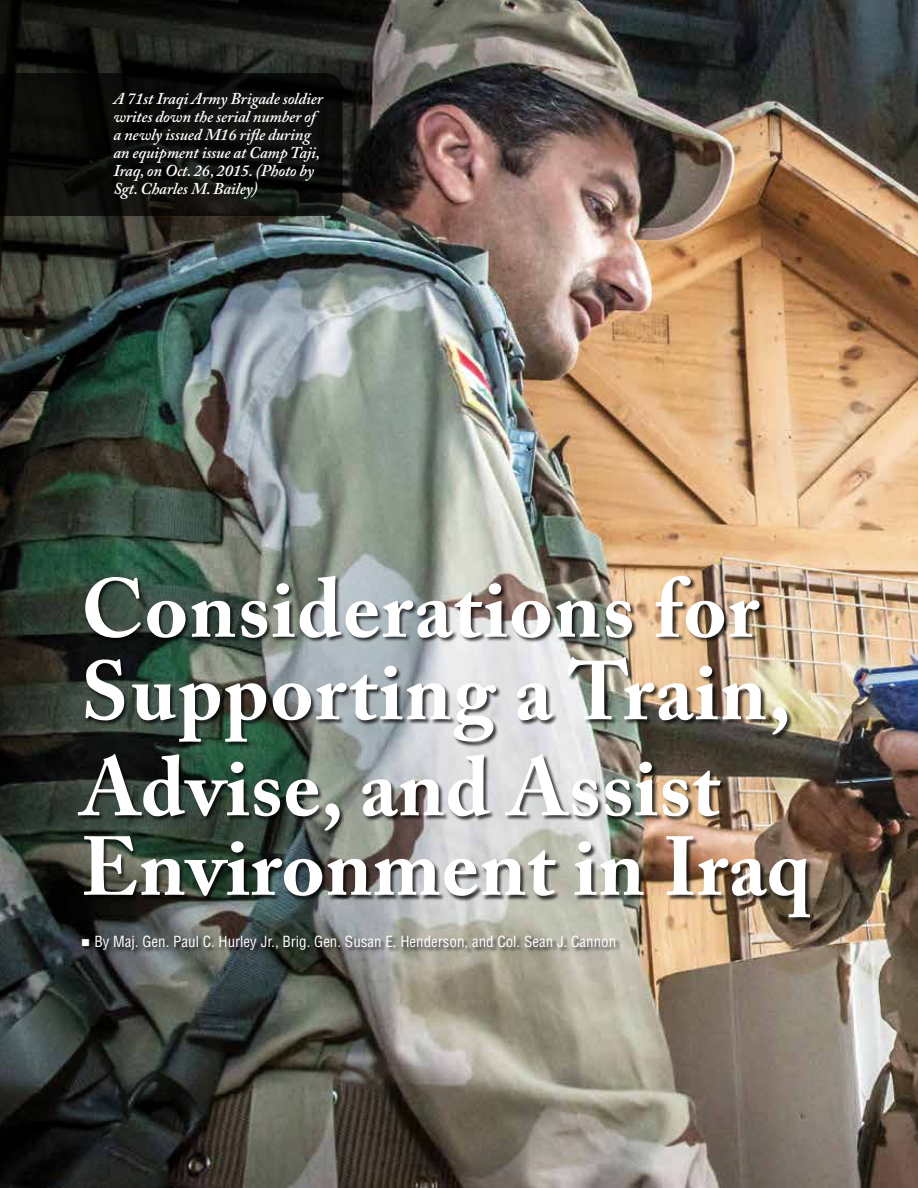
<style>
.page{position:relative;width:918px;height:1188px;background:#fff}
.page>*{position:absolute;margin:0;border:0;box-sizing:border-box;transform-origin:0 0}
.t1{font:700 82.5px/82.5px "Adobe Caslon Pro";letter-spacing:.015em;color:#fff}
.t2{font:italic 600 16.5px/18px "Adobe Caslon Pro";letter-spacing:-.01em;color:#fff}
.t3{font:condensed 15px "Helvetica LT Std";color:#fff}
</style>
<div class="page">
<img style="left:0;top:0;width:918px;height:1188px">
<div style="left:78px;top:576px;width:738px;height:347px;background:#000;opacity:.75"></div>
<div style="left:82px;top:936px;width:539px;height:20px;background:#000;opacity:.75"></div>
<svg style="left:0;top:73px;width:343px;height:143px;background:#0c0d0b"></svg>
<p class="t2" style="left:113px;top:89px;width:211px">A 71st Iraqi Army Brigade soldier writes down the serial number of a newly issued M16 rifle during an equipment issue at Camp Taji,<br>Iraq, on Oct. 26, 2015. (Photo by<br>Sgt. Charles M. Bailey)</p>
<h1 class="t1" style="left:81px;top:567px;width:712px">Considerations for<br>Supporting a Train,</h1>
<h1 class="t1" style="left:81px;top:747px;width:731px;line-height:79.5px">Advise, and Assist<br>Environment in Iraq</h1>
<p class="t3" style="left:81px;top:932px;width:537px">■ By Maj. Gen. Paul C. Hurley Jr., Brig. Gen. Susan E. Henderson, and Col. Sean J. Cannon</p>
</div>
